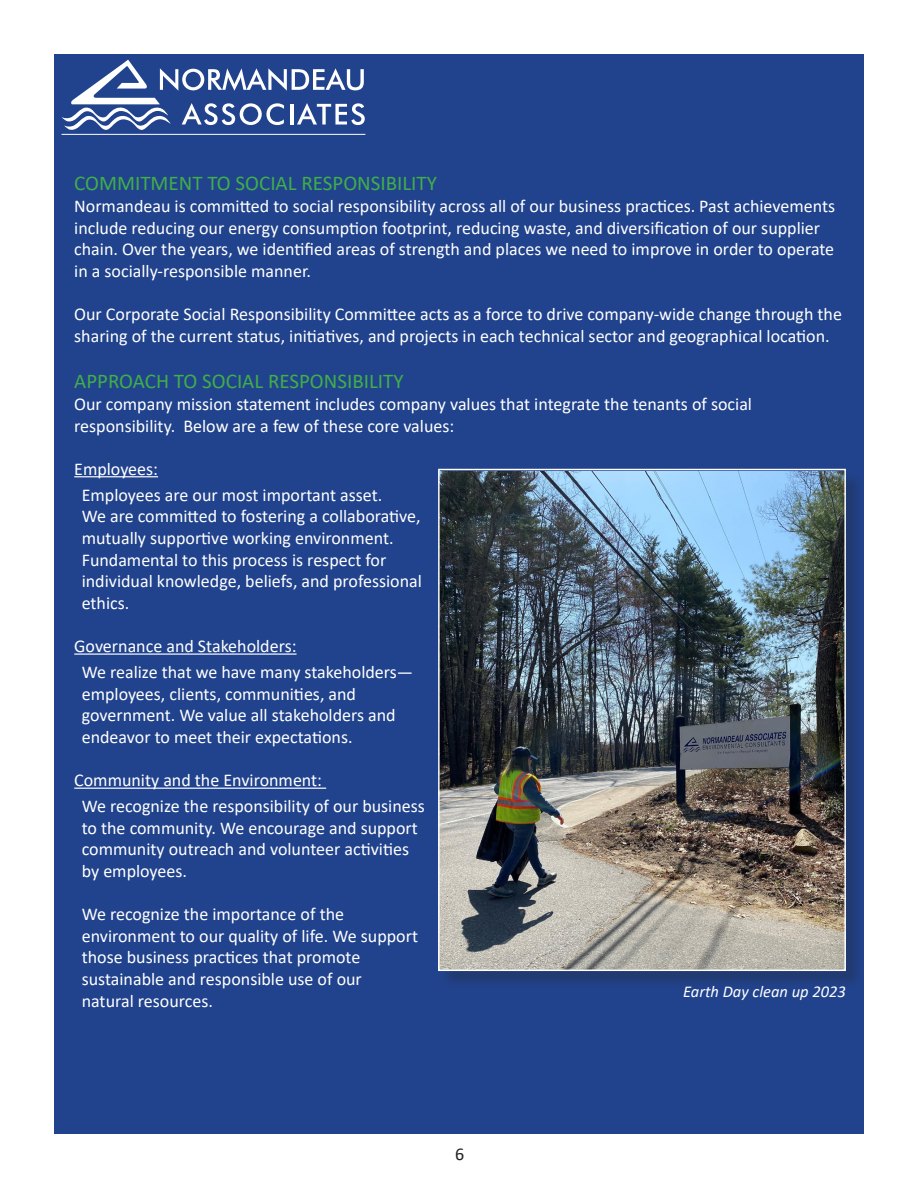
<style>
.page{position:relative;width:918px;height:1188px;background:#fff}
.page>*{position:absolute;margin:0;border:0;box-sizing:border-box;transform-origin:0 0}
.t1{font:21px "Calibri";color:#40ae49}
.t2{font:18px/21.6px "Calibri";color:#fff}
.t3{font:18px "Calibri";color:#231f20}
.t4{font:italic 16.5px "Calibri";color:#fff}
</style>
<div class="page">
<div style="left:54px;top:54px;width:810px;height:1080px;background:#21438d"></div>
<hr style="left:74px;top:476px;width:84px;height:1px;background:#fff">
<hr style="left:74px;top:654px;width:223px;height:1px;background:#fff">
<hr style="left:74px;top:788px;width:252px;height:1px;background:#fff">
<hr style="left:62px;top:134px;width:303px;height:1px;background:#fff">
<svg style="left:62px;top:60px;width:303px;height:70px"></svg>
<div style="left:440px;top:471px;width:424px;height:518px;background:#231f20;opacity:.25"></div>
<img style="left:440px;top:471px;width:404px;height:498px">
<p class="t1" style="left:74px;top:169px;width:364px">COMMITMENT TO SOCIAL RESPONSIBILITY</p>
<p class="t2" style="left:74px;top:195px;width:762px">Normandeau is committed to social responsibility across all of our business practices. Past achievements include reducing our energy consumption footprint, reducing waste, and diversification of our supplier chain. Over the years, we identified areas of strength and places we need to improve in order to operate in a socially-responsible manner.</p>
<p class="t2" style="left:74px;top:303px;width:769px">Our Corporate Social Responsibility Committee acts as a force to drive company-wide change through the sharing of the current status, initiatives, and projects in each technical sector and geographical location.</p>
<p class="t1" style="left:74px;top:367px;width:331px">APPROACH TO SOCIAL RESPONSIBILITY</p>
<p class="t2" style="left:74px;top:393px;width:679px">Our company mission statement includes company values that integrate the tenants of social responsibility. Below are a few of these core values:</p>
<p class="t2" style="left:74px;top:458px;width:85px">Employees:</p>
<p class="t2" style="left:82px;top:484px;width:342px">Employees are our most important asset.<br>We are committed to fostering a collaborative, mutually supportive working environment.<br>Fundamental to this process is respect for individual knowledge, beliefs, and professional ethics.</p>
<p class="t2" style="left:74px;top:635px;width:224px">Governance and Stakeholders:</p>
<p class="t2" style="left:82px;top:661px;width:333px">We realize that we have many stakeholders— employees, clients, communities, and government. We value all stakeholders and endeavor to meet their expectations.</p>
<p class="t2" style="left:74px;top:769px;width:249px">Community and the Environment:</p>
<p class="t2" style="left:82px;top:795px;width:345px">We recognize the responsibility of our business to the community. We encourage and support community outreach and volunteer activities by employees.</p>
<p class="t2" style="left:82px;top:903px;width:338px">We recognize the importance of the environment to our quality of life. We support those business practices that promote sustainable and responsible use of our natural resources.</p>
<p class="t4" style="left:683px;top:980px;width:164px">Earth Day clean up 2023</p>
<p class="t3" style="left:455px;top:1141px;width:11px">6</p>
</div>
